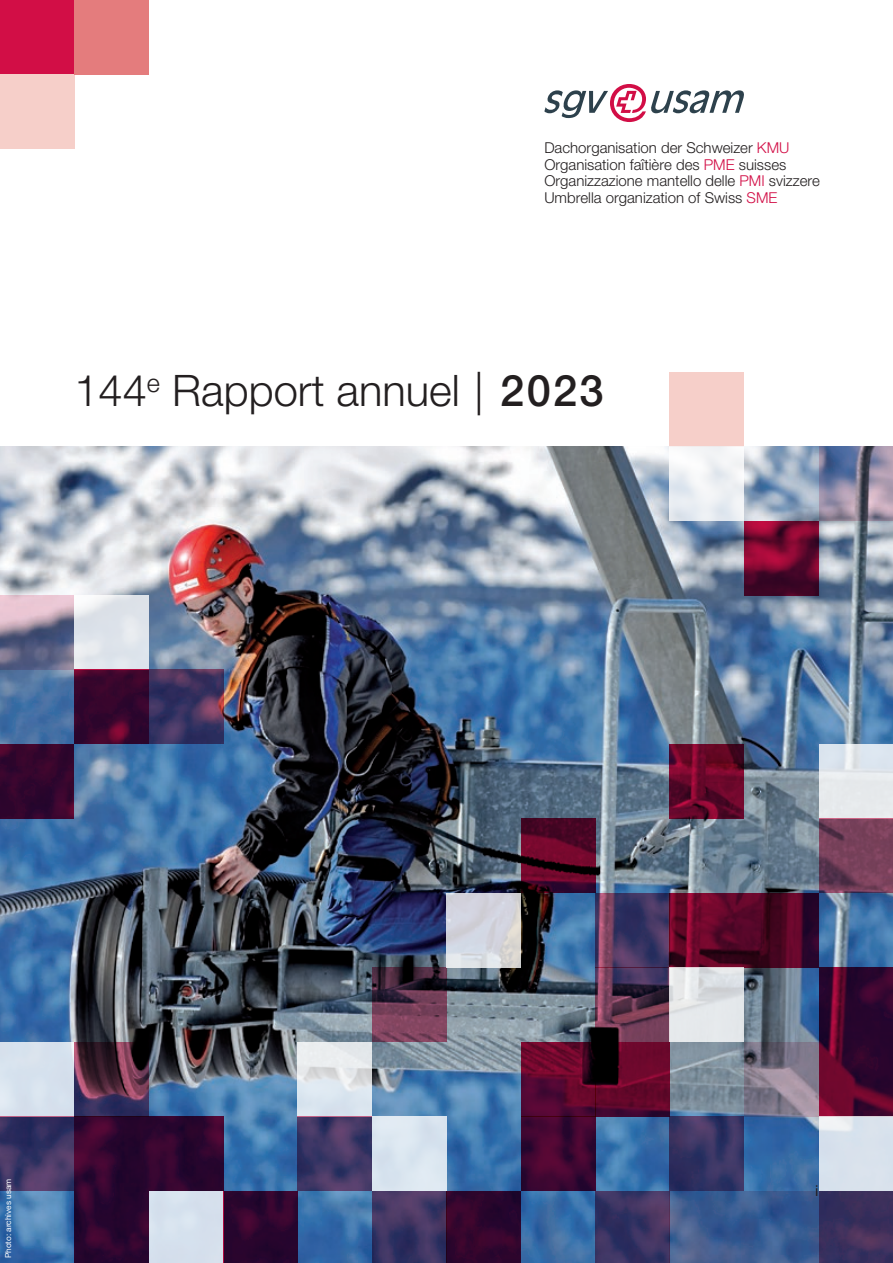
<style>
.page{position:relative;width:893px;height:1263px;background:#fff}
.page>*{position:absolute;margin:0;border:0;box-sizing:border-box;transform-origin:0 0}
.t1{font:300 43.5px "Helvetica Neue LT Std";color:#231f20}
.t2{font:300 15px/16.5px "Helvetica Neue LT Std";color:#231f20}
.t3{font:15px "Helvetica Neue LT Std";color:#231f20}
.t4{font:8.25px "Helvetica Neue LT Std";color:#fff}
.s1{color:#d20e46}
.s2{font-weight:500}
</style>
<div class="page">
<img style="left:0;top:446px;width:893px;height:817px">
<div style="left:0;top:1042px;width:74px;height:74px;background:#d6e1ed"></div>
<svg style="left:0;top:1116px;width:74px;height:75px;background:#3d3463"></svg>
<svg style="left:74px;top:1042px;width:75px;height:74px;background:#492b45"></svg>
<svg style="left:74px;top:1116px;width:75px;height:75px;background:#30052e"></svg>
<svg style="left:74px;top:1191px;width:75px;height:72px;background:#2a052e"></svg>
<svg style="left:149px;top:1116px;width:74px;height:75px;background:#2e052e"></svg>
<div style="left:149px;top:1191px;width:74px;height:72px;background:#d5e0ed"></div>
<svg style="left:223px;top:1191px;width:75px;height:72px;background:#2d052e"></svg>
<svg style="left:298px;top:1042px;width:74px;height:74px;background:#e0e6eb"></svg>
<svg style="left:298px;top:1116px;width:74px;height:75px;background:#423866"></svg>
<svg style="left:372px;top:967px;width:74px;height:75px;background:#5d3349"></svg>
<div style="left:372px;top:1116px;width:74px;height:75px;background:#dbe6f0"></div>
<svg style="left:372px;top:1191px;width:74px;height:72px;background:#3f3563"></svg>
<svg style="left:0;top:744px;width:74px;height:75px;background:#34052d"></svg>
<svg style="left:446px;top:893px;width:75px;height:74px;background:#d4d5dc"></svg>
<svg style="left:446px;top:1191px;width:75px;height:72px;background:#2f052c"></svg>
<svg style="left:521px;top:819px;width:74px;height:74px;background:#4f0524"></svg>
<svg style="left:521px;top:1042px;width:74px;height:74px;background:#5c072c"></svg>
<svg style="left:521px;top:1116px;width:74px;height:75px;background:#3f0631"></svg>
<svg style="left:595px;top:893px;width:75px;height:74px;background:#4c3862"></svg>
<svg style="left:595px;top:967px;width:75px;height:75px;background:#59344e"></svg>
<svg style="left:595px;top:1042px;width:75px;height:74px;background:#520623"></svg>
<svg style="left:595px;top:1191px;width:75px;height:72px;background:#3b3361"></svg>
<div style="left:670px;top:372px;width:74px;height:74px;background:#f6cfc9"></div>
<svg style="left:670px;top:446px;width:74px;height:75px;fill:#eff1f4"></svg>
<svg style="left:149px;top:670px;width:74px;height:74px;background:#3f335f"></svg>
<svg style="left:670px;top:744px;width:74px;height:75px;background:#670728"></svg>
<svg style="left:670px;top:893px;width:74px;height:74px;background:#620627"></svg>
<svg style="left:670px;top:967px;width:74px;height:75px;background:#e1e4e7"></svg>
<svg style="left:670px;top:1116px;width:74px;height:75px;background:#363362"></svg>
<svg style="left:670px;top:1191px;width:74px;height:72px;background:#405d90"></svg>
<svg style="left:744px;top:521px;width:75px;height:74px;background:#6a072d"></svg>
<svg style="left:74px;top:595px;width:75px;height:75px;background:#e1e3ea"></svg>
<svg style="left:74px;top:670px;width:75px;height:74px;background:#39052d"></svg>
<svg style="left:744px;top:893px;width:75px;height:74px;background:#460524"></svg>
<svg style="left:744px;top:1042px;width:75px;height:74px;background:#82798a"></svg>
<svg style="left:744px;top:1191px;width:75px;height:72px;background:#375a90"></svg>
<svg style="left:819px;top:446px;width:74px;height:75px;background:#83809b"></svg>
<svg style="left:0;top:595px;width:74px;height:75px;background:#8c839d"></svg>
<div style="left:819px;top:744px;width:74px;height:75px;background:#e6e9ed"></div>
<svg style="left:819px;top:819px;width:74px;height:74px;background:#733e59"></svg>
<svg style="left:819px;top:967px;width:74px;height:75px;background:#37052d"></svg>
<svg style="left:819px;top:1042px;width:74px;height:74px;background:#4f062d"></svg>
<svg style="left:819px;top:1116px;width:74px;height:75px;background:#dae2ec"></svg>
<svg style="left:819px;top:1191px;width:74px;height:72px;background:#3a2f5c"></svg>
<div style="left:0;top:0;width:74px;height:74px;background:#d20e46"></div>
<div style="left:0;top:74px;width:74px;height:75px;background:#f6cfc9"></div>
<div style="left:74px;top:0;width:75px;height:74px;background:#e47c7d"></div>
<svg style="left:544px;top:84px;width:200px;height:38px"></svg>
<p class="t2" style="left:544px;top:139px;width:277px">Dachorganisation der Schweizer <span class="s1">KMU </span>Organisation faîtière des <span class="s1">PME</span> suisses Organizzazione mantello delle <span class="s1">PMI</span> svizzere Umbrella organization of Swiss <span class="s1">SME</span></p>
<h1 class="t1" style="left:74px;top:364px;width:531px">144<sup>e</sup> Rapport annuel | <span class="s2">2023</span></h1>
<p class="t4" style="left:3px;top:1258px;width:81px;rotate:-90deg">Photo: archives usam</p>
<p class="t3" style="left:815px;top:1182px;width:5px">i</p>
</div>
